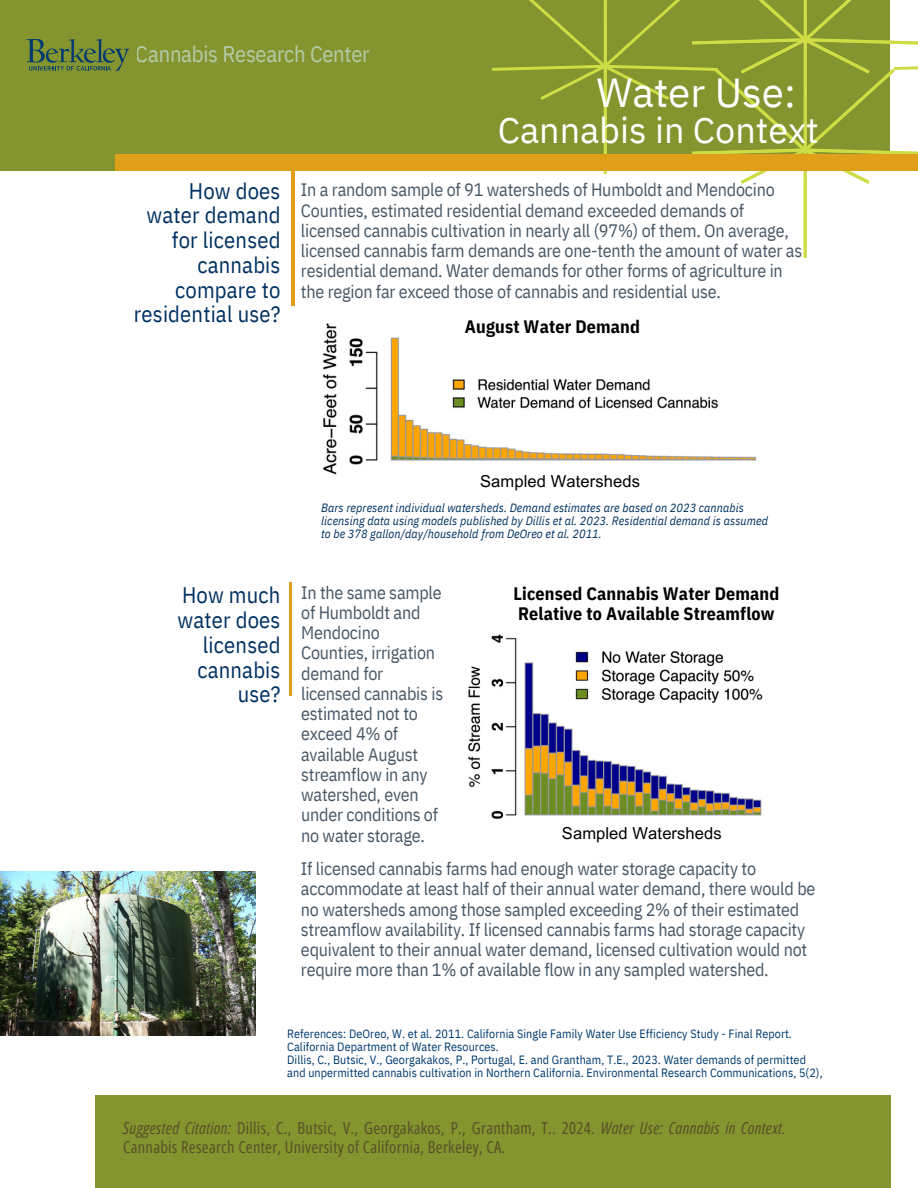
<style>
.page{position:relative;width:918px;height:1188px;background:#fff}
.page>*{position:absolute;margin:0;border:0;box-sizing:border-box;transform-origin:0 0}
.t1{font:40.5px "IBM Plex Sans";color:#fff}
.t2{font:36px "IBM Plex Sans";color:#fff}
.t3{font:22.5px/24.8px "IBM Plex Sans Cond";letter-spacing:.01em;color:#003162;text-align:right}
.t4{font:22.5px "IBM Plex Sans Cond";letter-spacing:-.01em;color:#b8d3b7}
.t5{font:18px/20.2px "IBM Plex Sans Cond";letter-spacing:-.01em;color:#485866}
.t6{font:700 18px/20.2px "IBM Plex Sans Cond";letter-spacing:.01em;color:#000}
.t7{font:16.5px/19.2px "Open Sans Condensed";letter-spacing:.02em;color:#584f28}
.t8{font:16.5px "Arial MT Pro";letter-spacing:.01em;color:#000}
.t9{font:12px/13px "IBM Plex Sans Cond";letter-spacing:.01em;color:#003a70}
.t10{font:italic 12px/13px "IBM Plex Sans Cond";letter-spacing:.01em;color:#003162}
.s1{font-style:italic}
</style>
<div class="page">
<div style="left:0;top:0;width:890px;height:171px;background:#84942f"></div>
<div style="left:95px;top:1095px;width:796px;height:93px;background:#84942f"></div>
<svg style="left:26px;top:39px;width:103px;height:32px"></svg>
<hr style="left:804px;top:0;width:3px;height:258px;background:#cedd45">
<svg style="left:492px;top:0;width:426px;height:184px"></svg>
<div style="left:115px;top:154px;width:803px;height:17px;background:#e09f18"></div>
<hr style="left:291px;top:171px;width:3px;height:135px;background:#e09f18">
<hr style="left:289px;top:582px;width:3px;height:114px;background:#e09f18">
<img style="left:0;top:872px;width:255px;height:164px">
<img style="left:323px;top:323px;width:434px;height:152px">
<img style="left:468px;top:634px;width:295px;height:185px">
<p class="t4" style="left:136px;top:39px;width:235px">Cannabis Research Center</p>
<h2 class="t1" style="left:596px;top:65px;width:201px">Water Use:</h2>
<h5 class="t2" style="left:498px;top:106px;width:323px">Cannabis in Context</h5>
<p class="t3" style="left:134px;top:178px;width:148px">How does water demand for licensed cannabis compare to residential use?</p>
<h4 class="t5" style="left:301px;top:180px;width:503px">In a random sample of 91 watersheds of Humboldt and Mendocino Counties, estimated residential demand exceeded demands of licensed cannabis cultivation in nearly all (97%) of them. On average, licensed cannabis farm demands are one-tenth the amount of water as residential demand. Water demands for other forms of agriculture in the region far exceed those of cannabis and residential use.</h4>
<p class="t6" style="left:465px;top:316px;width:177px">August Water Demand</p>
<h6 class="t8" style="left:480px;top:475px;width:161px">Sampled Watersheds</h6>
<h3 class="t3" style="left:178px;top:583px;width:104px">How much water does licensed cannabis use?</h3>
<h4 class="t10" style="left:321px;top:501px;width:448px">Bars represent individual watersheds. Demand estimates are based on 2023 cannabis licensing data using models published by Dillis et al. 2023. Residential demand is assumed to be 378 gallon/day/household from DeOreo et al. 2011.</h4>
<h6 class="t5" style="left:301px;top:582px;width:144px">In the same sample of Humboldt and<br>Mendocino<br>Counties, irrigation demand for licensed cannabis is estimated not to exceed 4% of available August streamflow in any watershed, even under conditions of no water storage.</h6>
<p class="t5" style="left:301px;top:858px;width:516px">If licensed cannabis farms had enough water storage capacity to accommodate at least half of their annual water demand, there would be no watersheds among those sampled exceeding 2% of their estimated streamflow availability. If licensed cannabis farms had storage capacity equivalent to their annual water demand, licensed cultivation would not require more than 1% of available flow in any sampled watershed.</p>
<p class="t6" style="left:513px;top:583px;width:267px">Licensed Cannabis Water Demand<br>Relative to Available Streamflow</p>
<h5 class="t8" style="left:562px;top:827px;width:161px">Sampled Watersheds</h5>
<h3 class="t9" style="left:287px;top:1026px;width:506px">References: DeOreo, W. et al. 2011. California Single Family Water Use Efficiency Study - Final Report.<br>California Department of Water Resources.</h3>
<h5 class="t9" style="left:287px;top:1052px;width:537px">Dillis, C., Butsic, V., Georgakakos, P., Portugal, E. and Grantham, T.E., 2023. Water demands of permitted and unpermitted cannabis cultivation in Northern California. Environmental Research Communications, 5(2),</h5>
<h1 class="t7" style="left:123px;top:1118px;width:664px"><span class="s1">Suggested Citation:</span> Dillis, C., Butsic, V., Georgakakos, P., Grantham, T.. 2024. <span class="s1">Water Use: Cannabis in Context.<br></span>Cannabis Research Center, University of California, Berkeley, CA.</h1>
</div>
